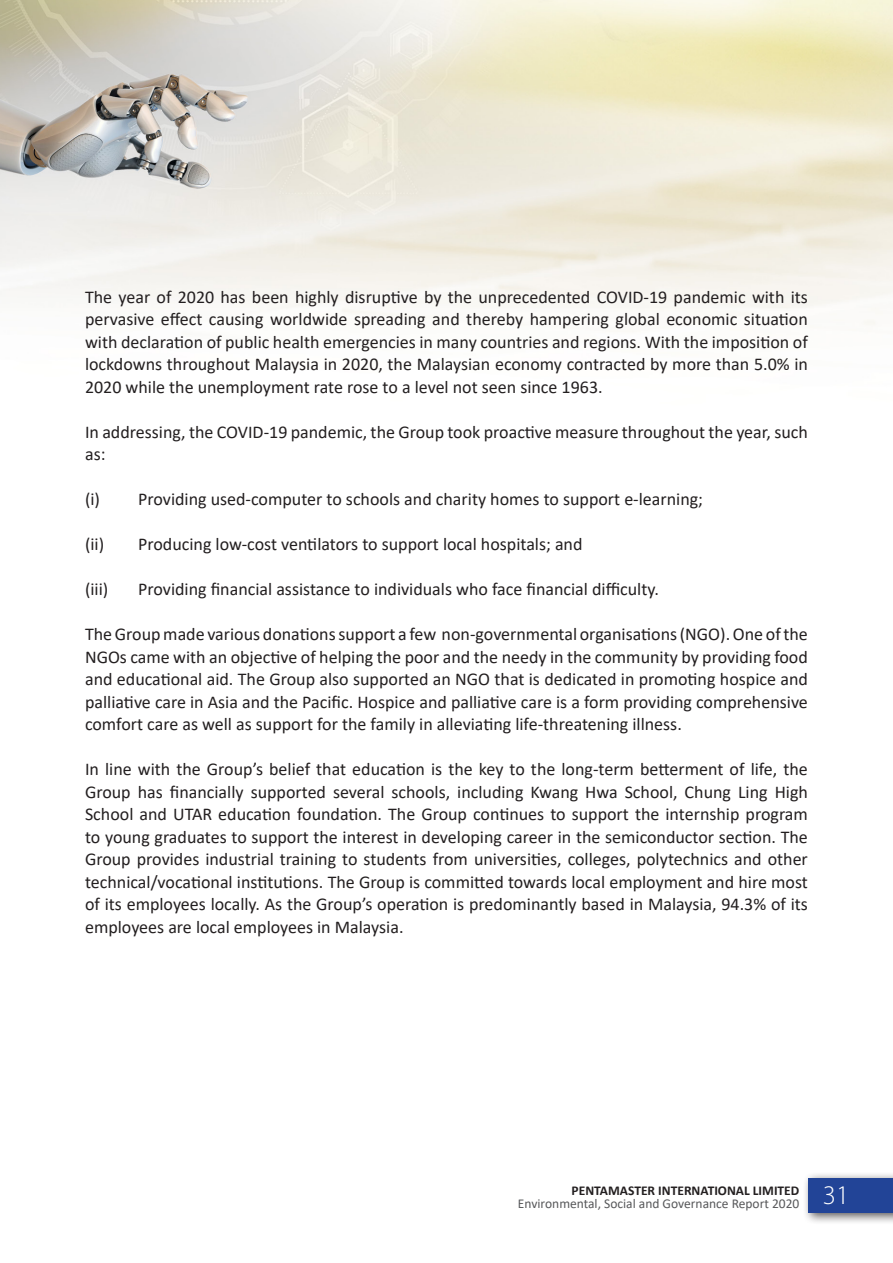
<style>
.page{position:relative;width:893px;height:1263px;background:#fff}
.page>*{position:absolute;margin:0;border:0;box-sizing:border-box;transform-origin:0 0}
.t1{font:300 27px "Myriad Pro";color:#fff}
.t2{font:18px/22.5px "Calibri";color:#231f20;text-align:justify}
.t3{font:13.5px "Calibri";color:#57585a}
.t4{font:700 13.5px "Calibri";color:#231f20}
</style>
<div class="page">
<img style="left:0;top:0;width:893px;height:325px">
<div style="left:802px;top:1172px;width:91px;height:53px;background:#231f20;opacity:.75"></div>
<div style="left:808px;top:1178px;width:85px;height:34px;background:#224497"></div>
<p class="t2" style="left:85px;top:285px;width:724px">The year of 2020 has been highly disruptive by the unprecedented COVID-19 pandemic with its pervasive effect causing worldwide spreading and thereby hampering global economic situation with declaration of public health emergencies in many countries and regions. With the imposition of lockdowns throughout Malaysia in 2020, the Malaysian economy contracted by more than 5.0% in 2020 while the unemployment rate rose to a level not seen since 1963.</p>
<p class="t2" style="left:85px;top:420px;width:724px">In addressing, the COVID-19 pandemic, the Group took proactive measure throughout the year, such as:</p>
<p class="t2" style="left:85px;top:487px;width:620px">(i) Providing used-computer to schools and charity homes to support e-learning;</p>
<p class="t2" style="left:85px;top:532px;width:21px">(ii)</p>
<p class="t2" style="left:138px;top:532px;width:446px">Producing low-cost ventilators to support local hospitals; and</p>
<p class="t2" style="left:85px;top:577px;width:25px">(iii)</p>
<p class="t2" style="left:138px;top:577px;width:522px">Providing financial assistance to individuals who face financial difficulty.</p>
<p class="t2" style="left:85px;top:622px;width:724px">The Group made various donations support a few non-governmental organisations (NGO). One of the NGOs came with an objective of helping the poor and the needy in the community by providing food and educational aid. The Group also supported an NGO that is dedicated in promoting hospice and palliative care in Asia and the Pacific. Hospice and palliative care is a form providing comprehensive comfort care as well as support for the family in alleviating life-threatening illness.</p>
<p class="t2" style="left:85px;top:757px;width:724px">In line with the Group’s belief that education is the key to the long-term betterment of life, the Group has financially supported several schools, including Kwang Hwa School, Chung Ling High School and UTAR education foundation. The Group continues to support the internship program to young graduates to support the interest in developing career in the semiconductor section. The Group provides industrial training to students from universities, colleges, polytechnics and other technical/vocational institutions. The Group is committed towards local employment and hire most of its employees locally. As the Group’s operation is predominantly based in Malaysia, 94.3% of its employees are local employees in Malaysia.</p>
<p class="t4" style="left:572px;top:1181px;width:229px">PENTAMASTER INTERNATIONAL LIMITED</p>
<p class="t3" style="left:518px;top:1194px;width:283px">Environmental, Social and Governance Report 2020</p>
<h1 class="t1" style="left:823px;top:1180px;width:28px">31</h1>
</div>
